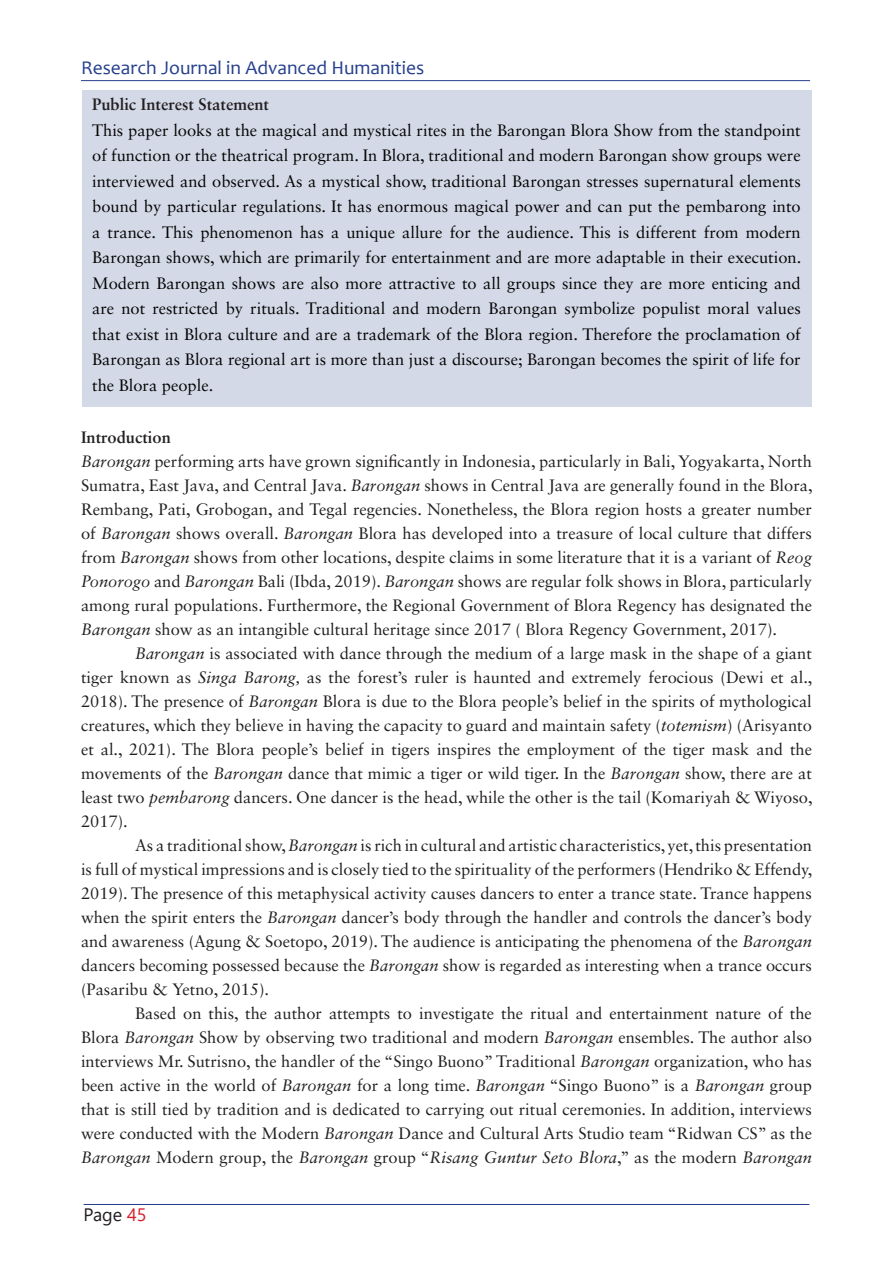
<style>
.page{position:relative;width:893px;height:1263px;background:#fff}
.page>*{position:absolute;margin:0;border:0;box-sizing:border-box;transform-origin:0 0}
.t1{font:19.5px "Candara";color:#253f8e}
.t2{font:18px "Segoe UI";color:#231f20}
.t3{font:16.5px/24px "Sabon LT Std";color:#231f20;text-align:justify}
.t4{font:16.5px/25.5px "Sabon LT Std";color:#040503;text-align:justify}
.t5{font:700 16.5px "Sabon LT Std";color:#231f20}
.s1{font-weight:700}
.s2{font-style:italic}
.s3{color:#d1232a}
</style>
<div class="page">
<hr style="left:84px;top:1204px;width:725px;height:1px;background:#253f8e">
<hr style="left:81px;top:80px;width:729px;height:1px;background:#253f8e">
<div style="left:83px;top:90px;width:729px;height:317px;background:#d4d9e8"></div>
<p class="t1" style="left:81px;top:56px;width:345px">Research Journal in Advanced Humanities</p>
<p class="t5" style="left:92px;top:94px;width:178px">Public Interest Statement</p>
<p class="t4" style="left:92px;top:117px;width:711px">This paper looks at the magical and mystical rites in the Barongan Blora Show from the standpoint of function or the theatrical program. In Blora, traditional and modern Barongan show groups were interviewed and observed. As a mystical show, traditional Barongan stresses supernatural elements bound by particular regulations. It has enormous magical power and can put the pembarong into a trance. This phenomenon has a unique allure for the audience. This is different from modern Barongan shows, which are primarily for entertainment and are more adaptable in their execution.<br>Modern Barongan shows are also more attractive to all groups since they are more enticing and are not restricted by rituals. Traditional and modern Barongan symbolize populist moral values that exist in Blora culture and are a trademark of the Blora region. Therefore the proclamation of Barongan as Blora regional art is more than just a discourse; Barongan becomes the spirit of life for the Blora people.</p>
<p class="t3" style="left:81px;top:425px;width:733px;text-align:left"><span class="s1">Introduction<br></span><span class="s2">Barongan</span> performing arts have grown significantly in Indonesia, particularly in Bali, Yogyakarta, North Sumatra, East Java, and Central Java. <span class="s2">Barongan</span> shows in Central Java are generally found in the Blora, Rembang, Pati, Grobogan, and Tegal regencies. Nonetheless, the Blora region hosts a greater number of <span class="s2">Barongan</span> shows overall. <span class="s2">Barongan</span> Blora has developed into a treasure of local culture that differs from <span class="s2">Barongan</span> shows from other locations, despite claims in some literature that it is a variant of <span class="s2">Reog Ponorogo</span> and <span class="s2">Barongan</span> Bali (Ibda, 2019). <span class="s2">Barongan</span> shows are regular folk shows in Blora, particularly among rural populations. Furthermore, the Regional Government of Blora Regency has designated the <span class="s2">Barongan</span> show as an intangible cultural heritage since 2017 ( Blora Regency Government, 2017).</p>
<p class="t3" style="left:81px;top:641px;width:733px;text-indent:54px"><span class="s2">Barongan</span> is associated with dance through the medium of a large mask in the shape of a giant tiger known as <span class="s2">Singa Barong,</span> as the forest’s ruler is haunted and extremely ferocious (Dewi et al., 2018). The presence of <span class="s2">Barongan</span> Blora is due to the Blora people’s belief in the spirits of mythological creatures, which they believe in having the capacity to guard and maintain safety (<span class="s2">totemism</span>) (Arisyanto et al., 2021). The Blora people’s belief in tigers inspires the employment of the tiger mask and the movements of the <span class="s2">Barongan</span> dance that mimic a tiger or wild tiger. In the <span class="s2">Barongan</span> show, there are at least two <span class="s2">pembarong</span> dancers. One dancer is the head, while the other is the tail (Komariyah &amp; Wiyoso, 2017).</p>
<p class="t3" style="left:81px;top:833px;width:733px;text-indent:54px">As a traditional show, <span class="s2">Barongan</span> is rich in cultural and artistic characteristics, yet, this presentation is full of mystical impressions and is closely tied to the spirituality of the performers (Hendriko &amp; Effendy, 2019). The presence of this metaphysical activity causes dancers to enter a trance state. Trance happens when the spirit enters the <span class="s2">Barongan</span> dancer’s body through the handler and controls the dancer’s body and awareness (Agung &amp; Soetopo, 2019). The audience is anticipating the phenomena of the <span class="s2">Barongan </span>dancers becoming possessed because the <span class="s2">Barongan</span> show is regarded as interesting when a trance occurs (Pasaribu &amp; Yetno, 2015).</p>
<p class="t3" style="left:81px;top:1001px;width:732px;text-indent:54px">Based on this, the author attempts to investigate the ritual and entertainment nature of the Blora <span class="s2">Barongan</span> Show by observing two traditional and modern <span class="s2">Barongan</span> ensembles. The author also interviews Mr. Sutrisno, the handler of the “Singo Buono” Traditional <span class="s2">Barongan</span> organization, who has been active in the world of <span class="s2">Barongan</span> for a long time. <span class="s2">Barongan</span> “Singo Buono” is a <span class="s2">Barongan</span> group that is still tied by tradition and is dedicated to carrying out ritual ceremonies. In addition, interviews were conducted with the Modern <span class="s2">Barongan</span> Dance and Cultural Arts Studio team “Ridwan CS” as the <span class="s2">Barongan</span> Modern group, the <span class="s2">Barongan</span> group “<span class="s2">Risang Guntur Seto Blora</span>,” as the modern <span class="s2">Barongan</span></p>
<p class="t2" style="left:84px;top:1198px;width:64px">Page <span class="s3">45</span></p>
</div>
